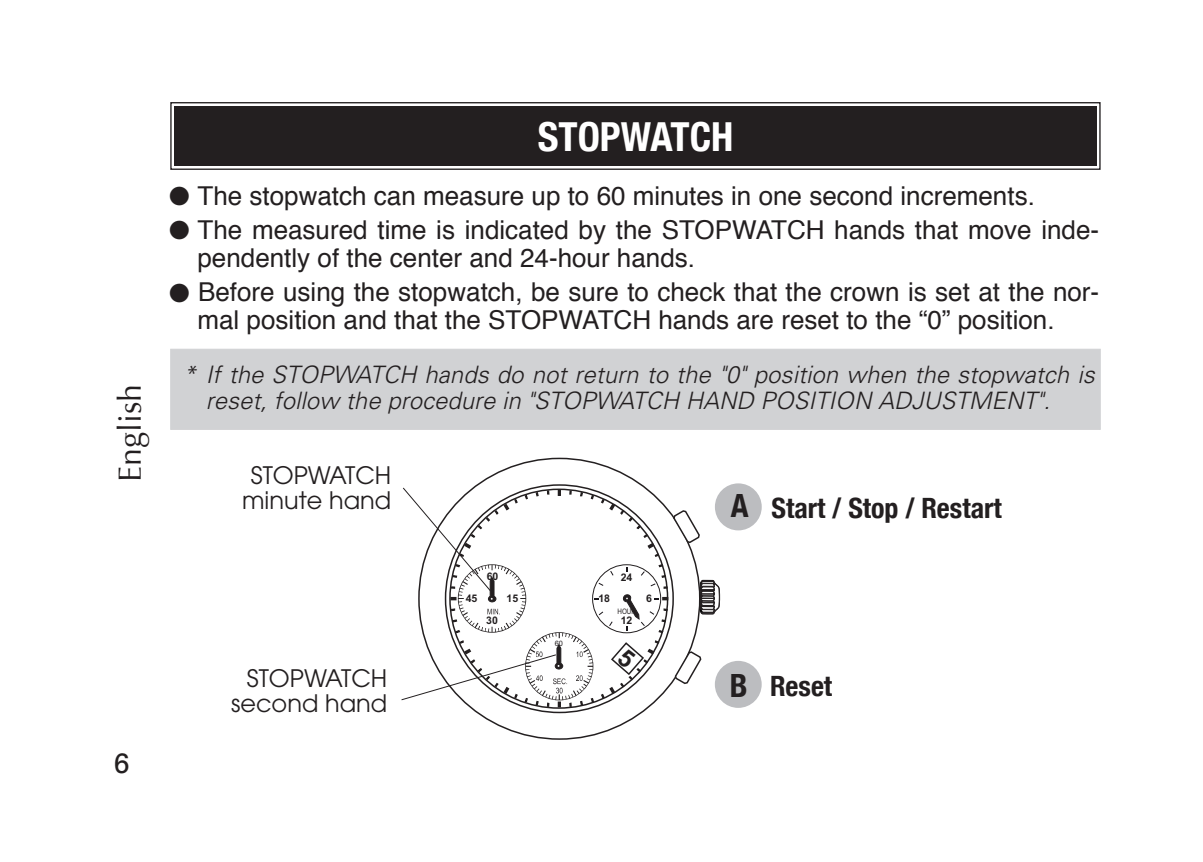
<style>
.page{position:relative;width:1203px;height:862px;background:#fff}
.page>*{position:absolute;margin:0;border:0;box-sizing:border-box;transform-origin:0 0}
.t1{font:700 condensed 40px "Helvetica Neue";color:#fff}
.t2{font:32px "Optima";color:#231f20}
.t3{font:700 condensed 28px "Helvetica Neue";color:#231f20}
.t4{font:28px "Univers";color:#231f20}
.t5{font:26px/28px "Helvetica";color:#231f20}
.t6{font:italic 300 24px/26px "Univers";color:#231f20}
.t7{font:24px/24.4px "Avant Garde";color:#231f20;text-align:right}
.t8{font:700 10.4px "Arial";color:#231f20}
.t9{font:7.6px "Arial";color:#231f20;scale:.83 1}
.t10{font:7.6px "Arial";color:#231f20}
.s1{font-size:32px}
</style>
<div class="page">
<svg style="left:170px;top:102px;width:930px;height:68px;background:#363233"></svg>
<div style="left:177px;top:109px;width:916px;height:54px;border:1px solid #231f20"></div>
<div style="left:715px;top:484px;width:45px;height:45px;background:#bcbdc0;border-radius:50%"></div>
<div style="left:714px;top:483px;width:47px;height:47px;border:2px solid #bcbdc0;border-radius:50%"></div>
<div style="left:715px;top:662px;width:45px;height:45px;background:#bcbdc0;border-radius:50%"></div>
<div style="left:714px;top:661px;width:47px;height:47px;border:2px solid #bcbdc0;border-radius:50%"></div>
<div style="left:170px;top:349px;width:930px;height:81px;background:#d1d2d4"></div>
<svg style="left:401px;top:486px;width:318px;height:221px"></svg>
<p class="t2" style="left:111px;top:482px;width:99px;rotate:-90deg">English</p>
<p class="t4" style="left:114px;top:746px;width:17px">6</p>
<h1 class="t1" style="left:537px;top:113px;width:197px">STOPWATCH</h1>
<p class="t5" style="left:169px;top:181px;width:867px">● The stopwatch can measure up to 60 minutes in one second increments.</p>
<p class="t5" style="left:197px;top:215px;width:903px;text-indent:-28px">● The measured time is indicated by the STOPWATCH hands that move inde&shy;pendently of the center and 24-hour hands.</p>
<p class="t5" style="left:197px;top:277px;width:903px;text-indent:-28px">● Before using the stopwatch, be sure to check that the crown is set at the nor&shy;mal position and that the STOPWATCH hands are reset to the “0” position.</p>
<p class="t6" style="left:206px;top:361px;width:890px;text-indent:-23px">* If the STOPWATCH hands do not return to the "0" position when the stopwatch is reset, follow the procedure in "STOPWATCH HAND POSITION ADJUSTMENT".</p>
<p class="t7" style="left:242px;top:463px;width:151px;text-align:center">STOPWATCH minute hand</p>
<p class="t7" style="left:231px;top:666px;width:158px">STOPWATCH second hand</p>
<p class="t8" style="left:486px;top:569px;width:13px">60</p>
<p class="t8" style="left:465px;top:592px;width:13px">45</p>
<p class="t8" style="left:506px;top:592px;width:13px">15</p>
<p class="t8" style="left:486px;top:614px;width:13px">30</p>
<p class="t10" style="left:554px;top:638px;width:10px">60</p>
<p class="t8" style="left:598px;top:592px;width:13px">18</p>
<p class="t8" style="left:620px;top:570px;width:13px">24</p>
<p class="t9" style="left:617px;top:606px;width:26px">HOUR.</p>
<p class="t8" style="left:620px;top:613px;width:13px">12</p>
<p class="t8" style="left:646px;top:592px;width:7px">6</p>
<p class="t3" style="left:730px;top:491px;width:272px"><span class="s1">A</span> Start / Stop / Restart</p>
<p class="t3" style="left:729px;top:669px;width:104px"><span class="s1">B</span> Reset</p>
</div>
